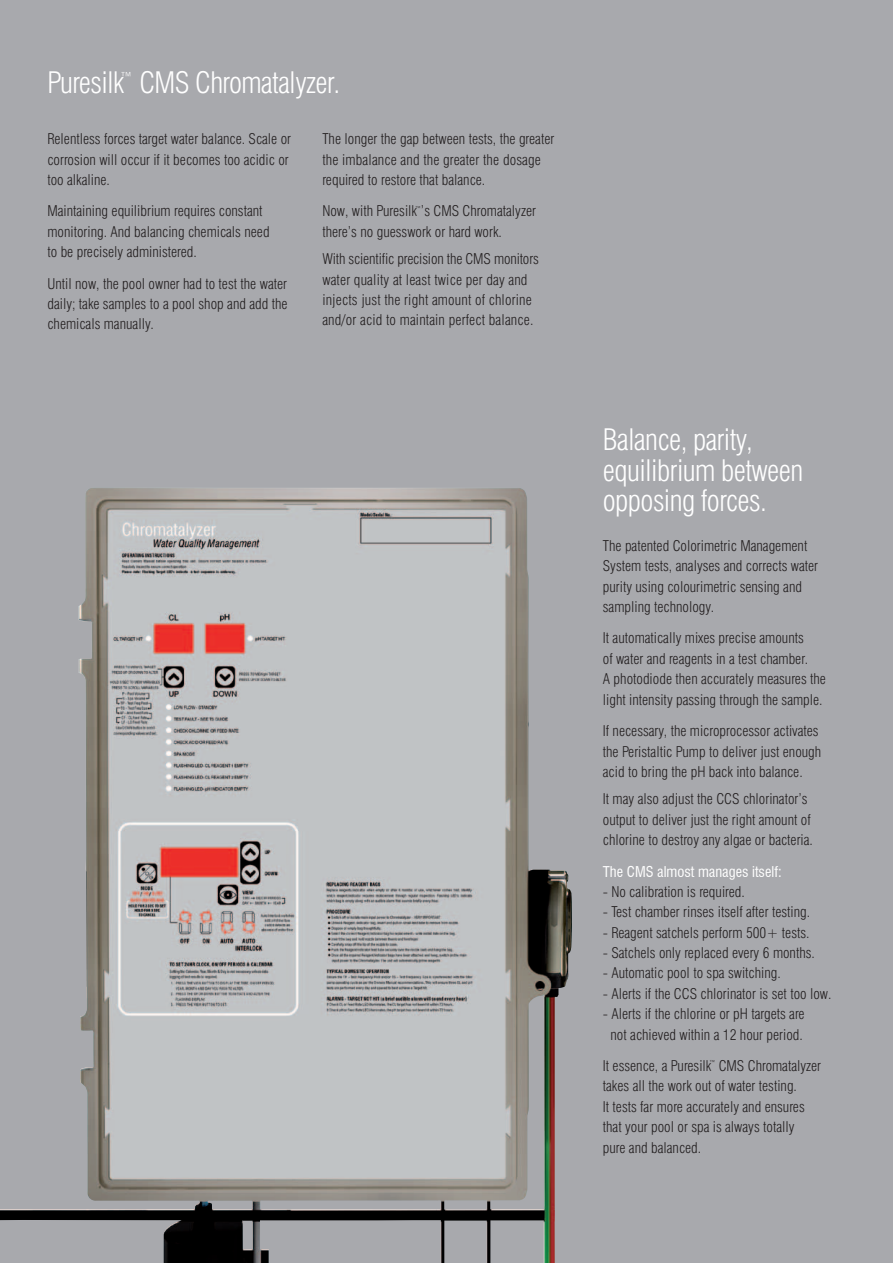
<style>
.page{position:relative;width:893px;height:1263px;background:#a8a9ad}
.page>*{position:absolute;margin:0;border:0;box-sizing:border-box;transform-origin:0 0}
.t1{font:300 condensed 29.1px/30.6px "Swiss 721 BT";letter-spacing:-.02em;color:#fff}
.t2{font:300 condensed 14.55px/20.4px "Swiss 721 BT";color:#231f20}
.t3{font:condensed 14.55px "Swiss 721 BT";color:#fff}
</style>
<div class="page">
<img style="left:0;top:488px;width:572px;height:775px">
<h1 class="t1" style="left:47px;top:68px;width:294px">Puresilk<sup>™</sup> CMS Chromatalyzer.</h1>
<p class="t2" style="left:47px;top:129px;width:245px">Relentless forces target water balance. Scale or corrosion will occur if it becomes too acidic or too alkaline.</p>
<p class="t2" style="left:47px;top:201px;width:224px">Maintaining equilibrium requires constant monitoring. And balancing chemicals need to be precisely administered.</p>
<p class="t2" style="left:47px;top:273px;width:242px;text-align:justify">Until now, the pool owner had to test the water daily; take samples to a pool shop and add the chemicals manually.</p>
<p class="t2" style="left:322px;top:129px;width:233px">The longer the gap between tests, the greater the imbalance and the greater the dosage required to restore that balance.</p>
<p class="t2" style="left:322px;top:201px;width:215px">Now, with Puresilk<sup>™</sup>’s CMS Chromatalyzer there’s no guesswork or hard work.</p>
<p class="t2" style="left:322px;top:249px;width:218px">With scientific precision the CMS monitors water quality at least twice per day and injects just the right amount of chlorine and/or acid to maintain perfect balance.</p>
<h1 class="t1" style="left:603px;top:424px;width:202px">Balance, parity, equilibrium between opposing forces.</h1>
<p class="t2" style="left:603px;top:535px;width:217px">The patented Colorimetric Management System tests, analyses and corrects water purity using colourimetric sensing and sampling technology.</p>
<p class="t2" style="left:603px;top:628px;width:225px">It automatically mixes precise amounts<br>of water and reagents in a test chamber.<br>A photodiode then accurately measures the light intensity passing through the sample.</p>
<p class="t2" style="left:603px;top:721px;width:220px">If necessary, the microprocessor activates the Peristaltic Pump to deliver just enough acid to bring the pH back into balance.</p>
<p class="t2" style="left:603px;top:789px;width:212px">It may also adjust the CCS chlorinator’s output to deliver just the right amount of chlorine to destroy any algae or bacteria.</p>
<p class="t3" style="left:603px;top:862px;width:180px">The CMS almost manages itself:</p>
<p class="t2" style="left:603px;top:881px;width:144px">- No calibration is required.</p>
<p class="t2" style="left:603px;top:902px;width:209px">- Test chamber rinses itself after testing.</p>
<p class="t2" style="left:603px;top:922px;width:208px">- Reagent satchels perform 500+ tests.</p>
<p class="t2" style="left:603px;top:942px;width:214px">- Satchels only replaced every 6 months.</p>
<p class="t2" style="left:603px;top:963px;width:179px">- Automatic pool to spa switching.</p>
<p class="t2" style="left:603px;top:983px;width:230px">- Alerts if the CCS chlorinator is set too low.</p>
<p class="t2" style="left:603px;top:1004px;width:203px;text-align:center">- Alerts if the chlorine or pH targets are not achieved within a 12 hour period.</p>
<p class="t2" style="left:603px;top:1055px;width:220px">It essence, a Puresilk<sup>™</sup> CMS Chromatalyzer takes all the work out of water testing.<br>It tests far more accurately and ensures that your pool or spa is always totally<br>pure and balanced.</p>
</div>
